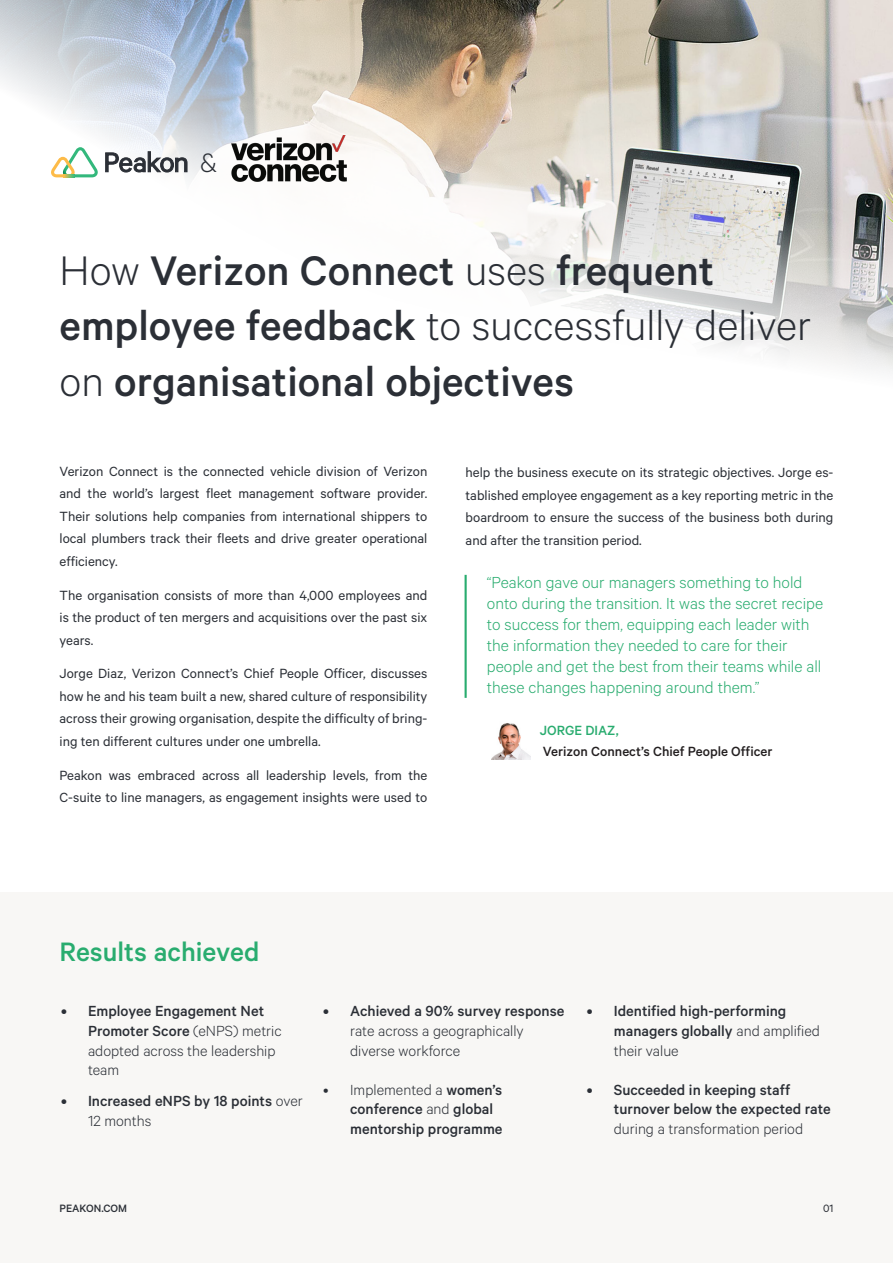
<style>
.page{position:relative;width:893px;height:1263px;background:#fff}
.page>*{position:absolute;margin:0;border:0;box-sizing:border-box;transform-origin:0 0}
.Headline{font:500 46.5px/55.8px "Calibre";color:#2b2f36}
.t1{font:500 30px "Calibre";color:#29ac6f}
.Headline-2{font:300 30px "Calibre";color:#2b2f36}
.Quote_-_text{font:300 18px/21px "Calibre";color:#29ac6f}
.t2{font:500 16.5px/19.8px "Calibre";color:#2b2f36}
.t3{font:300 16.5px/19.8px "Calibre";color:#2b2f36}
.Paragraph{font:15px/22.5px "Calibre";color:#2b2f36;text-align:justify}
.Quote_author{font:500 15px/21px "Calibre";color:#231f20}
.t4{font:500 12px "Calibre";color:#2b2f36}
.t5{font:12px "Calibre";color:#2b2f36}
.s1{font-weight:300}
.s2{color:#29ac6f}
.s3{font-weight:500}
</style>
<div class="page">
<img style="left:0;top:0;width:893px;height:372px">
<div style="left:0;top:892px;width:893px;height:371px;background:#f8f7f5"></div>
<img style="left:492px;top:723px;width:38px;height:36px">
<hr style="left:465px;top:575px;width:2px;height:123px;background:#29ac6f">
<svg style="left:106px;top:152px;width:81px;height:20px"></svg>
<svg style="left:51px;top:147px;width:48px;height:30px"></svg>
<img style="left:231px;top:136px;width:116px;height:46px">
<p class="Headline-2" style="left:200px;top:145px;width:18px">&amp;</p>
<p class="Headline" style="left:60px;top:241px;width:753px"><span class="s1">How</span> Verizon Connect <span class="s1">uses</span> frequent employee feedback <span class="s1">to successfully deliver on</span> organisational objectives</p>
<p class="Paragraph" style="left:60px;top:459px;width:369px">Verizon Connect is the connected vehicle division of Verizon and the world’s largest fleet management software provider.<br>Their solutions help companies from international shippers to local plumbers track their fleets and drive greater operational efficiency.</p>
<p class="Paragraph" style="left:60px;top:583px;width:369px">The organisation consists of more than 4,000 employees and is the product of ten mergers and acquisitions over the past six years.</p>
<p class="Paragraph" style="left:60px;top:662px;width:369px">Jorge Diaz, Verizon Connect’s Chief People Officer, discusses how he and his team built a new, shared culture of responsibility across their growing organisation, despite the difficulty of bring&shy;ing ten different cultures under one umbrella.</p>
<p class="Paragraph" style="left:60px;top:763px;width:369px">Peakon was embraced across all leadership levels, from the<br>C-suite to line managers, as engagement insights were used to</p>
<p class="Paragraph" style="left:466px;top:461px;width:369px">help the business execute on its strategic objectives. Jorge es&shy;tablished employee engagement as a key reporting metric in the boardroom to ensure the success of the business both during and after the transition period.</p>
<p class="Quote_-_text" style="left:487px;top:571px;width:338px">“Peakon gave our managers something to hold onto during the transition. It was the secret recipe to success for them, equipping each leader with the information they needed to care for their people and get the best from their teams while all these changes happening around them.”</p>
<p class="Quote_author" style="left:540px;top:719px;width:234px"><span class="s2">JORGE DIAZ,<br></span>Verizon Connect’s Chief People Officer</p>
<p class="t1" style="left:60px;top:934px;width:202px">Results achieved</p>
<p class="t3" style="left:88px;top:1000px;width:195px;text-indent:-27px"><span class="s3">• Employee Engagement Net<br>Promoter Score</span> (eNPS) metric adopted across the leadership team</p>
<p class="t2" style="left:88px;top:1090px;width:216px;text-indent:-27px">• Increased eNPS by 18 points <span class="s1">over<br>12 months</span></p>
<p class="t3" style="left:350px;top:1000px;width:216px;text-indent:-27px"><span class="s3">• Achieved a 90% survey response </span>rate across a geographically diverse workforce</p>
<p class="t2" style="left:350px;top:1079px;width:154px;text-indent:-27px"><span class="s1">• Implemented a</span> women’s conference <span class="s1">and</span> global mentorship programme</p>
<p class="t2" style="left:614px;top:1000px;width:208px;text-indent:-27px">• Identified high-performing managers globally <span class="s1">and amplified their value</span></p>
<p class="t2" style="left:614px;top:1079px;width:218px;text-indent:-27px">• Succeeded in keeping staff turnover below the expected rate</p>
<p class="t3" style="left:614px;top:1118px;width:191px">during a transformation period</p>
<p class="t4" style="left:60px;top:1202px;width:69px">PEAKON.COM</p>
<p class="t5" style="left:823px;top:1202px;width:12px">01</p>
</div>
